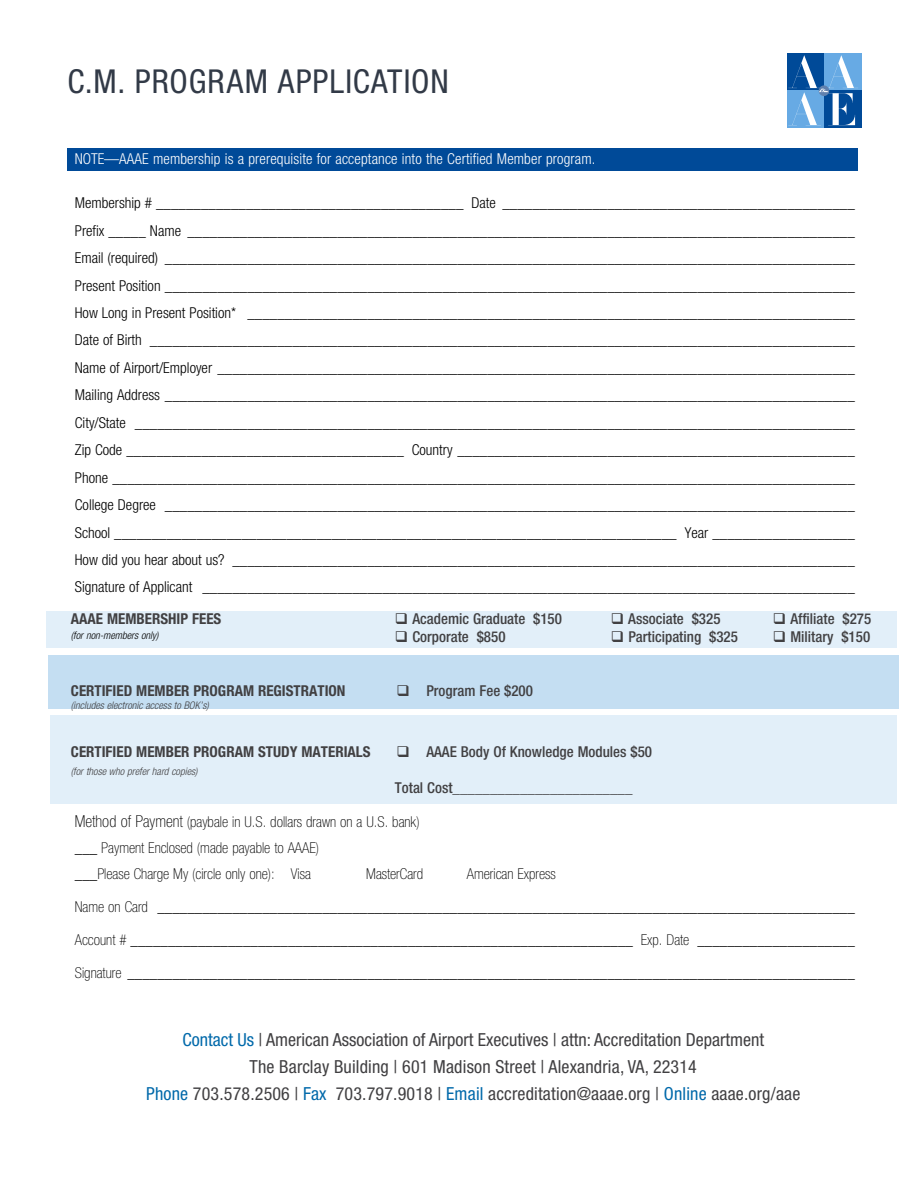
<style>
.page{position:relative;width:918px;height:1188px;background:#fff}
.page>*{position:absolute;margin:0;border:0;box-sizing:border-box;transform-origin:0 0}
.t1{font:condensed 33px "Helvetica Neue LT Std";letter-spacing:.03em;color:#323a47}
.t2{font:condensed 18px/27px "Helvetica Neue LT Std";letter-spacing:.01em;color:#414042;text-align:center}
.t3{font:300 condensed 15px/27.5px "Helvetica Neue LT Std";color:#000;text-align:justify}
.t4{font:100 condensed 15px/26px "Helvetica Neue LT Std";color:#000}
.t5{font:500 condensed 15px "Helvetica Neue LT Std";color:#414042}
.t6{font:700 condensed 15px "Helvetica Neue LT Std";color:#414042}
.t7{font:300 condensed 15px "Helvetica Neue LT Std";letter-spacing:.01em;color:#fff}
.t8{font:italic 300 condensed 10.5px "Helvetica Neue LT Std";color:#414042}
.t9{font:italic 300 condensed 10.5px "Helvetica Neue LT Std";color:#000}
.s1{font-size:16.5px}
.s2{color:#0069aa}
</style>
<div class="page">
<div style="left:67px;top:148px;width:790px;height:22px;background:#004a98"></div>
<div style="left:48px;top:656px;width:850px;height:53px;background:#c4def2"></div>
<div style="left:47px;top:611px;width:850px;height:37px;background:#e2eff9"></div>
<div style="left:50px;top:716px;width:847px;height:88px;background:#e2eff9"></div>
<div style="left:787px;top:53px;width:37px;height:38px;background:#004a98"></div>
<div style="left:824px;top:53px;width:37px;height:38px;background:#67aae4"></div>
<svg style="left:787px;top:91px;width:37px;height:37px"></svg>
<svg style="left:824px;top:91px;width:37px;height:37px"></svg>
<svg style="left:788px;top:55px;width:70px;height:70px"></svg>
<h1 class="t1" style="left:67px;top:62px;width:383px">C.M. PROGRAM APPLICATION</h1>
<p class="t7" style="left:75px;top:150px;width:522px">NOTE—AAAE membership is a prerequisite for acceptance into the Certified Member program.</p>
<p class="t3" style="left:75px;top:189px;width:782px">Membership # _________________________________________ Date _______________________________________________ Prefix _____ Name _________________________________________________________________________________________ Email (required) ____________________________________________________________________________________________ Present Position ____________________________________________________________________________________________ How Long in Present Position* _________________________________________________________________________________ Date of Birth ______________________________________________________________________________________________ Name of Airport/Employer _____________________________________________________________________________________ Mailing Address ____________________________________________________________________________________________ City/State ________________________________________________________________________________________________ Zip Code _____________________________________ Country _____________________________________________________ Phone ___________________________________________________________________________________________________ College Degree ____________________________________________________________________________________________ School ___________________________________________________________________________ Year ___________________ How did you hear about us? ___________________________________________________________________________________ Signature of Applicant _______________________________________________________________________________________</p>
<p class="t6" style="left:71px;top:610px;width:152px">AAAE MEMBERSHIP FEES</p>
<p class="t5" style="left:395px;top:610px;width:169px">❑ Academic Graduate $150</p>
<p class="t5" style="left:611px;top:610px;width:111px">❑ Associate $325</p>
<p class="t5" style="left:773px;top:610px;width:100px">❑ Affiliate $275</p>
<p class="t9" style="left:71px;top:629px;width:89px">(for non-members only)</p>
<p class="t5" style="left:395px;top:628px;width:112px">❑ Corporate $850</p>
<p class="t5" style="left:611px;top:628px;width:128px">❑ Participating $325</p>
<p class="t5" style="left:773px;top:628px;width:99px">❑ Military $150</p>
<p class="t6" style="left:71px;top:682px;width:276px">CERTIFIED MEMBER PROGRAM REGISTRATION</p>
<p class="t5" style="left:396px;top:682px;width:138px">❑ Program Fee $200</p>
<p class="t8" style="left:71px;top:699px;width:139px">(includes electronic access to BOK’s)</p>
<p class="t6" style="left:71px;top:743px;width:301px">CERTIFIED MEMBER PROGRAM STUDY MATERIALS</p>
<p class="t5" style="left:396px;top:743px;width:257px">❑ AAAE Body Of Knowledge Modules $50</p>
<p class="t8" style="left:71px;top:766px;width:128px">(for those who prefer hard copies)</p>
<p class="t5" style="left:395px;top:779px;width:239px">Total Cost________________________</p>
<p class="t4" style="left:75px;top:809px;width:346px"><span class="s1">Method of Payment</span> (paybale in U.S. dollars drawn on a U.S. bank) ___ Payment Enclosed (made payable to AAAE)<br>___Please Charge My (circle only one): Visa</p>
<p class="t4" style="left:366px;top:861px;width:58px">MasterCard</p>
<p class="t4" style="left:467px;top:861px;width:90px">American Express</p>
<p class="t4" style="left:75px;top:894px;width:781px">Name on Card _____________________________________________________________________________________________</p>
<p class="t4" style="left:75px;top:927px;width:781px">Account # ___________________________________________________________________ Exp. Date _____________________</p>
<p class="t4" style="left:75px;top:960px;width:781px">Signature _________________________________________________________________________________________________</p>
<p class="t2" style="left:146px;top:1026px;width:656px"><span class="s2">Contact Us</span> | American Association of Airport Executives | attn: Accreditation Department<br>The Barclay Building | 601 Madison Street | Alexandria, VA, 22314<br><span class="s2">Phone</span> 703.578.2506 | <span class="s2">Fax</span> 703.797.9018 | <span class="s2">Email</span> accreditation@aaae.org | <span class="s2">Online</span> aaae.org/aae</p>
</div>
